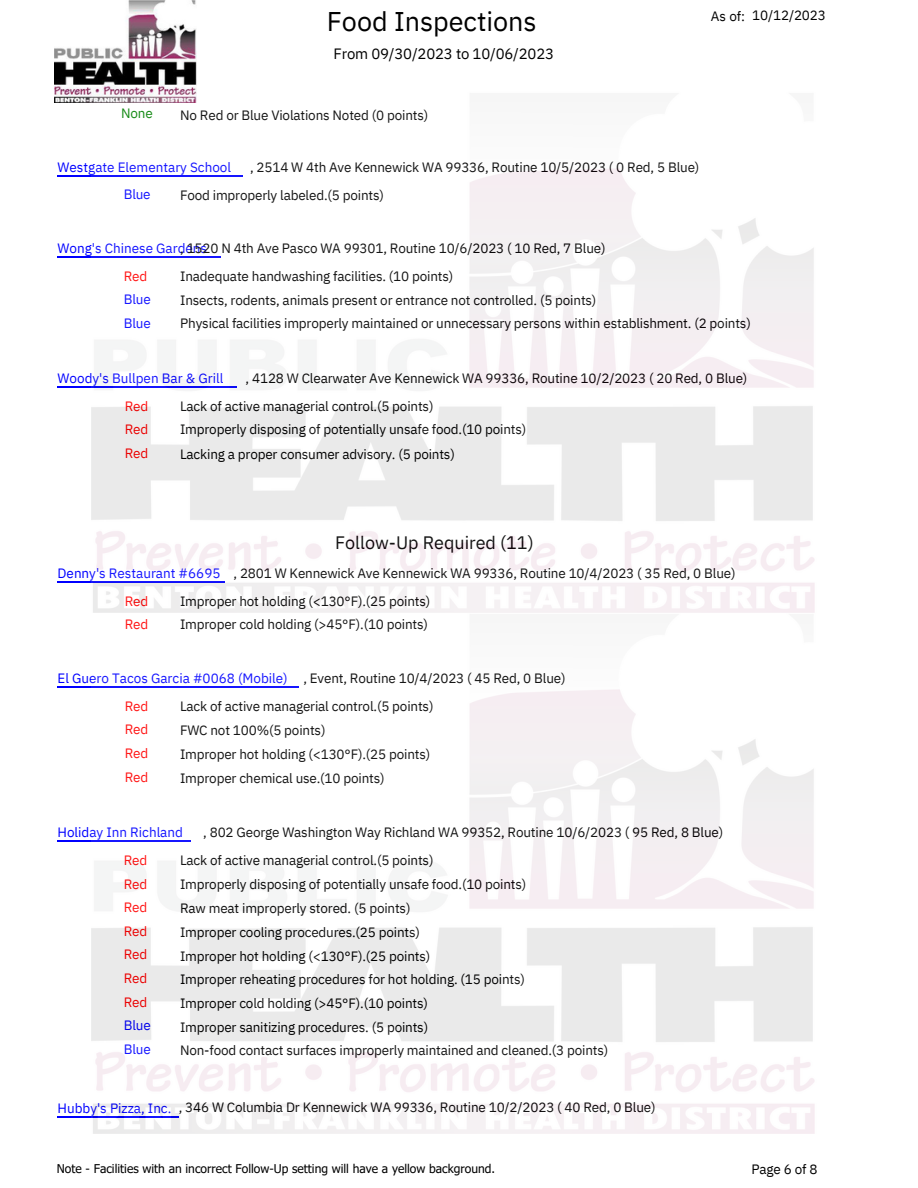
<style>
.page{position:relative;width:918px;height:1188px;background:#fff}
.page>*{position:absolute;margin:0;border:0;box-sizing:border-box;transform-origin:0 0}
.t1{font:27px "IBM Plex Sans";color:#000}
.t2{font:18px "IBM Plex Sans";color:#000}
.t3{font:15px "IBM Plex Sans";letter-spacing:-.015em;color:#000}
.t4{font:13.5px "IBM Plex Sans";letter-spacing:-.015em;color:#000}
.t5{font:13.5px/23.7px "IBM Plex Sans";color:#00f}
.t6{font:13.5px/23.7px "IBM Plex Sans";letter-spacing:-.01em;color:#f00;text-align:justify}
.t7{font:13.5px "IBM Plex Sans";color:#008000}
.t8{font:12px "Tahoma";color:#000}
.s1{color:#f00}
.s2{color:#00f}
</style>
<div class="page">
<img style="left:54px;top:0;width:143px;height:102px">
<hr style="left:58px;top:175px;width:185px;height:2px;background:#00f">
<hr style="left:58px;top:256px;width:163px;height:2px;background:#00f">
<hr style="left:58px;top:386px;width:179px;height:2px;background:#00f">
<img style="left:92px;top:92px;width:723px;height:1042px">
<p class="t1" style="left:327px;top:3px;width:211px">Food Inspections</p>
<p class="t3" style="left:334px;top:44px;width:222px">From 09/30/2023 to 10/06/2023</p>
<p class="t4" style="left:711px;top:7px;width:36px">As of:</p>
<p class="t4" style="left:752px;top:6px;width:75px">10/12/2023</p>
<p class="t7" style="left:121px;top:104px;width:33px">None</p>
<p class="t4" style="left:180px;top:106px;width:250px">No Red or Blue Violations Noted (0 points)</p>
<p class="t4" style="left:250px;top:158px;width:451px">, 2514 W 4th Ave Kennewick WA 99336, Routine 10/5/2023 ( 0 Red, 5 Blue)</p>
<p class="t4" style="left:180px;top:186px;width:205px">Food improperly labeled.(5 points)</p>
<p class="t5" style="left:58px;top:155px;width:175px">Westgate Elementary School</p>
<p class="t5" style="left:124px;top:182px;width:29px">Blue</p>
<p class="t4" style="left:180px;top:239px;width:427px">, 1520 N 4th Ave Pasco WA 99301, Routine 10/6/2023 ( 10 Red, 7 Blue)</p>
<p class="t4" style="left:180px;top:267px;width:275px">Inadequate handwashing facilities. (10 points)</p>
<p class="t4" style="left:180px;top:291px;width:418px">Insects, rodents, animals present or entrance not controlled. (5 points)</p>
<p class="t4" style="left:180px;top:314px;width:572px">Physical facilities improperly maintained or unnecessary persons within establishment. (2 points)</p>
<p class="t5" style="left:58px;top:236px;width:151px">Wong's Chinese Gardens</p>
<p class="t5" style="left:124px;top:264px;width:29px"><span class="s1">Red<br></span>Blue<br>Blue</p>
<p class="t4" style="left:246px;top:369px;width:503px">, 4128 W Clearwater Ave Kennewick WA 99336, Routine 10/2/2023 ( 20 Red, 0 Blue)</p>
<p class="t4" style="left:180px;top:397px;width:255px">Lack of active managerial control.(5 points)</p>
<p class="t4" style="left:180px;top:421px;width:348px">Improperly disposing of potentially unsafe food.(10 points)</p>
<p class="t4" style="left:180px;top:445px;width:276px">Lacking a proper consumer advisory. (5 points)</p>
<p class="t5" style="left:58px;top:366px;width:167px">Woody's Bullpen Bar &amp; Grill</p>
<p class="t6" style="left:125px;top:394px;width:25px">Red Red Red</p>
<p class="t2" style="left:335px;top:530px;width:200px">Follow-Up Required (11)</p>
<p class="t4" style="left:234px;top:564px;width:504px">, 2801 W Kennewick Ave Kennewick WA 99336, Routine 10/4/2023 ( 35 Red, 0 Blue)</p>
<p class="t4" style="left:180px;top:592px;width:252px">Improper hot holding (&lt;130°F).(25 points)</p>
<p class="t4" style="left:180px;top:615px;width:250px">Improper cold holding (&gt;45°F).(10 points)</p>
<p class="t5" style="left:58px;top:561px;width:164px">Denny's Restaurant #6695</p>
<p class="t6" style="left:125px;top:589px;width:25px">Red<br>Red</p>
<p class="t4" style="left:303px;top:669px;width:264px">, Event, Routine 10/4/2023 ( 45 Red, 0 Blue)</p>
<p class="t4" style="left:180px;top:697px;width:255px">Lack of active managerial control.(5 points)</p>
<p class="t4" style="left:180px;top:721px;width:147px">FWC not 100%(5 points)</p>
<p class="t4" style="left:180px;top:746px;width:252px">Improper hot holding (&lt;130°F).(25 points)</p>
<p class="t4" style="left:180px;top:769px;width:206px">Improper chemical use.(10 points)</p>
<p class="t5" style="left:58px;top:666px;width:232px">El Guero Tacos Garcia #0068 (Mobile)</p>
<p class="t6" style="left:125px;top:694px;width:25px">Red Red Red Red</p>
<p class="t4" style="left:203px;top:823px;width:522px">, 802 George Washington Way Richland WA 99352, Routine 10/6/2023 ( 95 Red, 8 Blue)</p>
<p class="t4" style="left:180px;top:851px;width:255px">Lack of active managerial control.(5 points)</p>
<p class="t4" style="left:180px;top:875px;width:348px">Improperly disposing of potentially unsafe food.(10 points)</p>
<p class="t4" style="left:180px;top:900px;width:232px">Raw meat improperly stored. (5 points)</p>
<p class="t4" style="left:180px;top:923px;width:242px">Improper cooling procedures.(25 points)</p>
<p class="t4" style="left:180px;top:947px;width:252px">Improper hot holding (&lt;130°F).(25 points)</p>
<p class="t4" style="left:180px;top:971px;width:346px">Improper reheating procedures for hot holding. (15 points)</p>
<p class="t4" style="left:180px;top:994px;width:250px">Improper cold holding (&gt;45°F).(10 points)</p>
<p class="t4" style="left:180px;top:1018px;width:250px">Improper sanitizing procedures. (5 points)</p>
<p class="t4" style="left:180px;top:1041px;width:430px">Non-food contact surfaces improperly maintained and cleaned.(3 points)</p>
<p class="t5" style="left:58px;top:820px;width:127px">Holiday Inn Richland</p>
<p class="t6" style="left:124px;top:848px;width:29px;text-align:left">Red<br>Red<br>Red<br>Red<br>Red<br>Red<br>Red<br><span class="s2">Blue<br>Blue</span></p>
<p class="t5" style="left:58px;top:1096px;width:115px">Hubby's Pizza, Inc.</p>
<p class="t4" style="left:179px;top:1098px;width:478px">, 346 W Columbia Dr Kennewick WA 99336, Routine 10/2/2023 ( 40 Red, 0 Blue)</p>
<p class="t8" style="left:57px;top:1161px;width:440px">Note - Facilities with an incorrect Follow-Up setting will have a yellow background.</p>
<p class="t4" style="left:751px;top:1160px;width:68px">Page 6 of 8</p>
</div>
